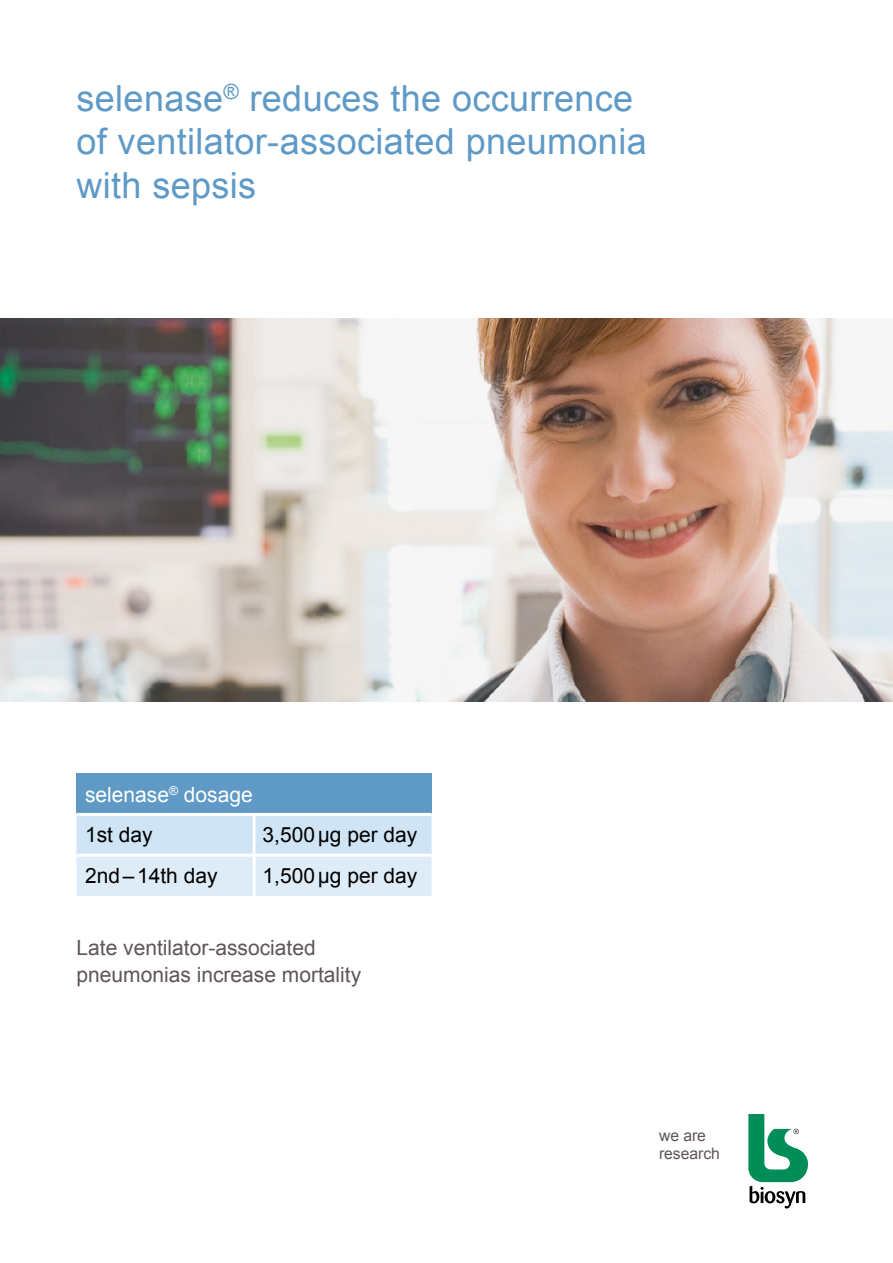
<style>
.page{position:relative;width:893px;height:1263px;background:#fff}
.page>*{position:absolute;margin:0;border:0;box-sizing:border-box;transform-origin:0 0}
.Titel_Folder{font:36px/43.2px "Arial";letter-spacing:.01em;color:#5f9ac6}
.inhalt{font:21px/27px "Arial";color:#60565a}
.inhalt-2{font:21px "Arial";color:#000}
.inhalt-3{font:21px "Arial";color:#fff}
.t1{font:15.75px/18px "Arial";letter-spacing:-.005em;color:#60565a}
</style>
<div class="page">
<svg style="left:748px;top:1114px;width:60px;height:94px"></svg>
<img style="left:0;top:319px;width:893px;height:383px">
<div style="left:77px;top:773px;width:355px;height:41px;background:#5f9ac6"></div>
<svg style="left:77px;top:816px;width:355px;height:80px"></svg>
<hr style="left:77px;top:813px;width:177px;height:3px;background:#fff">
<hr style="left:254px;top:813px;width:178px;height:3px;background:#fff">
<hr style="left:253px;top:816px;width:3px;height:38px;background:#fff">
<hr style="left:77px;top:854px;width:177px;height:3px;background:#fff">
<hr style="left:254px;top:854px;width:178px;height:3px;background:#fff">
<hr style="left:253px;top:857px;width:3px;height:39px;background:#fff">
<p class="Titel_Folder" style="left:77px;top:77px;width:572px">selenase<sup>®</sup> reduces the occurrence of ventilator-associated pneumonia with sepsis</p>
<p class="inhalt-3" style="left:85px;top:780px;width:169px">selenase<sup>®</sup> dosage</p>
<p class="inhalt-2" style="left:85px;top:821px;width:69px">1st day</p>
<p class="inhalt-2" style="left:263px;top:821px;width:156px">3,500µg per day</p>
<p class="inhalt-2" style="left:85px;top:862px;width:134px">2nd–14th day</p>
<p class="inhalt-2" style="left:263px;top:862px;width:156px">1,500µg per day</p>
<p class="inhalt" style="left:77px;top:934px;width:286px">Late ventilator-associated pneumonias increase mortality</p>
<p class="t1" style="left:659px;top:1126px;width:62px">we are research</p>
</div>
